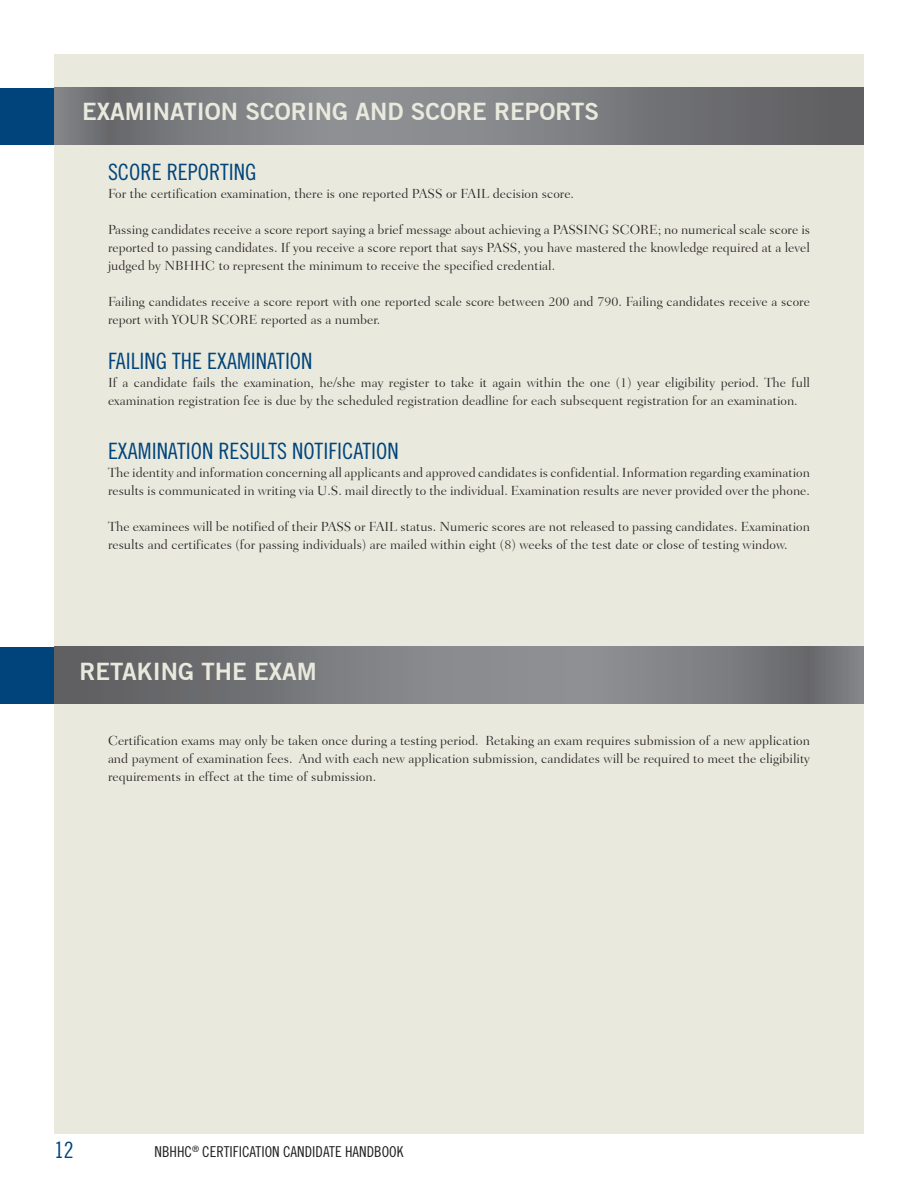
<style>
.page{position:relative;width:918px;height:1188px;background:#fff}
.page>*{position:absolute;margin:0;border:0;box-sizing:border-box;transform-origin:0 0}
.Bar_Headings{font:700 24px "Trade Gothic No.2";color:#e9e9dd}
.Text_Headers{font:22.5px "Trade Gothic Cond Eighteen";color:#00447b}
.t1{font:15px "Trade Gothic Cond Eighteen";color:#231f20}
.Body_Text{font:300 13.5px/18px "Fairfield LH45";color:#231f20}
</style>
<div class="page">
<div style="left:54px;top:54px;width:810px;height:1080px;background:#e9e9dd"></div>
<svg style="left:54px;top:647px;width:810px;height:57px;background:#797b7e"></svg>
<svg style="left:54px;top:87px;width:810px;height:57px;background:#797b7e"></svg>
<div style="left:0;top:88px;width:54px;height:56px;background:#00447b"></div>
<div style="left:0;top:647px;width:54px;height:57px;background:#00447b"></div>
<p class="Bar_Headings" style="left:82px;top:97px;width:518px">EXAMINATION SCORING AND SCORE REPORTS</p>
<p class="Text_Headers" style="left:108px;top:159px;width:150px">SCORE REPORTING</p>
<p class="Body_Text" style="left:108px;top:185px;width:468px">For the certification examination, there is one reported PASS or FAIL decision score.</p>
<p class="Body_Text" style="left:108px;top:221px;width:704px;text-align:justify">Passing candidates receive a score report saying a brief message about achieving a PASSING SCORE; no numerical scale score is reported to passing candidates. If you receive a score report that says PASS, you have mastered the knowledge required at a level judged by NBHHC to represent the minimum to receive the specified credential.</p>
<p class="Body_Text" style="left:108px;top:293px;width:704px">Failing candidates receive a score report with one reported scale score between 200 and 790. Failing candidates receive a score report with YOUR SCORE reported as a number.</p>
<p class="Text_Headers" style="left:108px;top:348px;width:206px">FAILING THE EXAMINATION</p>
<p class="Body_Text" style="left:108px;top:374px;width:704px">If a candidate fails the examination, he/she may register to take it again within the one (1) year eligibility period. The full examination registration fee is due by the scheduled registration deadline for each subsequent registration for an examination.</p>
<p class="Text_Headers" style="left:108px;top:438px;width:292px">EXAMINATION RESULTS NOTIFICATION</p>
<p class="Body_Text" style="left:108px;top:464px;width:704px">The identity and information concerning all applicants and approved candidates is confidential. Information regarding examination results is communicated in writing via U.S. mail directly to the individual. Examination results are never provided over the phone.</p>
<p class="Body_Text" style="left:108px;top:518px;width:704px">The examinees will be notified of their PASS or FAIL status. Numeric scores are not released to passing candidates. Examination results and certificates (for passing individuals) are mailed within eight (8) weeks of the test date or close of testing window.</p>
<p class="Bar_Headings" style="left:80px;top:656px;width:239px">RETAKING THE EXAM</p>
<p class="Body_Text" style="left:108px;top:732px;width:704px;text-align:justify">Certification exams may only be taken once during a testing period. Retaking an exam requires submission of a new application and payment of examination fees. And with each new application submission, candidates will be required to meet the eligibility requirements in effect at the time of submission.</p>
<h2 class="Text_Headers" style="left:54px;top:1137px;width:21px">12</h2>
<p class="t1" style="left:154px;top:1143px;width:250px">NBHHC<sup>®</sup> CERTIFICATION CANDIDATE HANDBOOK</p>
</div>
